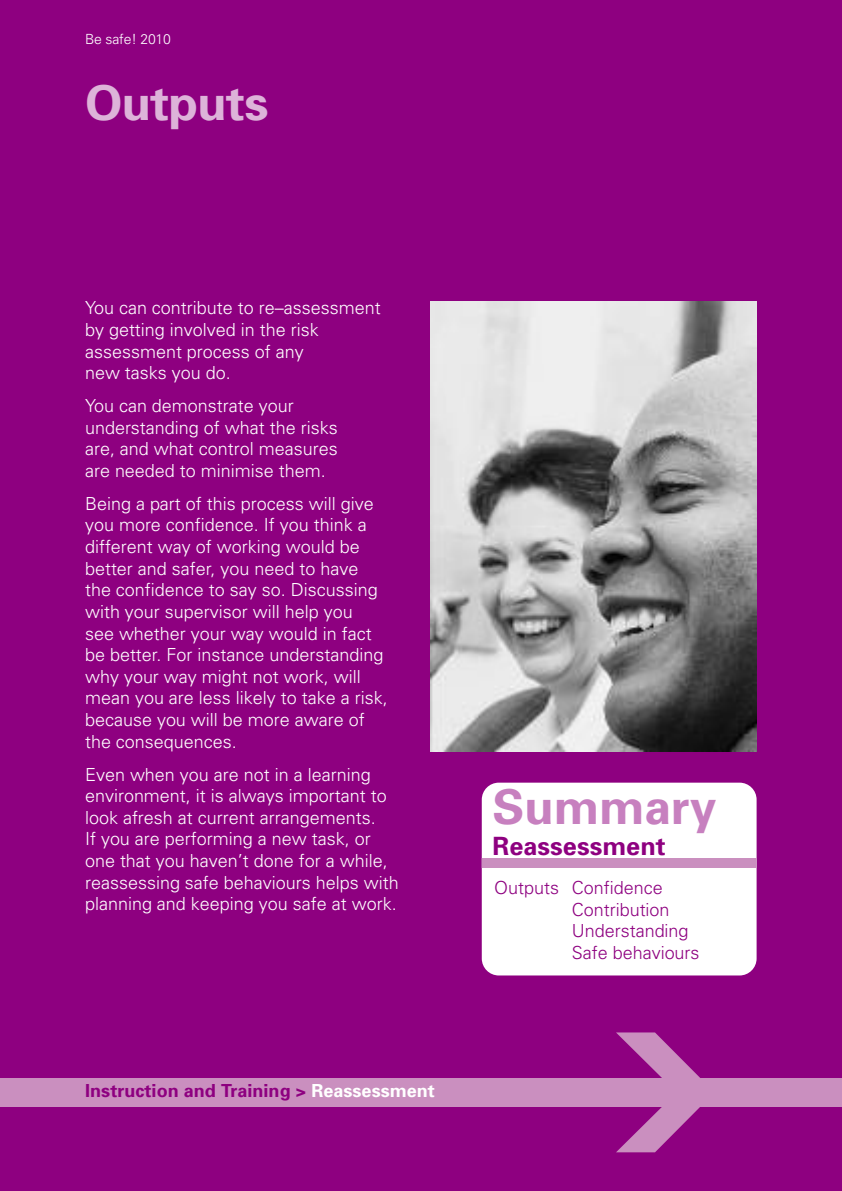
<style>
.page{position:relative;width:842px;height:1191px;background:#8e0080}
.page>*{position:absolute;margin:0;border:0;box-sizing:border-box;transform-origin:0 0}
.t1{font:700 48px "Univers";letter-spacing:-.01em;color:#ddb3d9}
.t2{font:700 48px "Univers";color:#c780bf}
.t3{font:700 25.2px "Univers";letter-spacing:.005em;color:#8e0080}
.t4{font:300 18px/21.6px "Univers";color:#fff}
.t5{font:300 18px/21.6px "Univers";color:#8e0080}
.t6{font:700 18px "Univers";color:#8e0080}
.t7{font:300 14px "Univers";letter-spacing:-.01em;color:#fff}
.s1{color:#fff}
</style>
<div class="page">
<svg style="left:0;top:1032px;width:701px;height:120px"></svg>
<svg style="left:701px;top:1106px;width:141px;height:1px"></svg>
<div style="left:0;top:1078px;width:842px;height:28px;background:#ca8fbf"></div>
<img style="left:431px;top:301px;width:326px;height:450px">
<div style="left:482px;top:782px;width:274px;height:193px;background:#fff;border-radius:17px"></div>
<div style="left:482px;top:858px;width:274px;height:9px;background:#ca8fbf"></div>
<p class="t7" style="left:85px;top:34px;width:87px">Be safe! 2010</p>
<h1 class="t1" style="left:85px;top:85px;width:185px">Outputs</h1>
<p class="t4" style="left:85px;top:299px;width:297px">You can contribute to re–assessment by getting involved in the risk assessment process of any<br>new tasks you do.</p>
<p class="t4" style="left:85px;top:396px;width:254px">You can demonstrate your understanding of what the risks are, and what control measures are needed to minimise them.</p>
<p class="t4" style="left:85px;top:494px;width:304px">Being a part of this process will give you more confidence. If you think a different way of working would be better and safer, you need to have the confidence to say so. Discussing with your supervisor will help you<br>see whether your way would in fact be better. For instance understanding why your way might not work, will mean you are less likely to take a risk, because you will be more aware of the consequences.</p>
<p class="t4" style="left:85px;top:765px;width:315px">Even when you are not in a learning environment, it is always important to look afresh at current arrangements.<br>If you are performing a new task, or one that you haven’t done for a while, reassessing safe behaviours helps with planning and keeping you safe at work.</p>
<p class="t6" style="left:85px;top:1083px;width:351px">Instruction and Training &gt; <span class="s1">Reassessment</span></p>
<h1 class="t2" style="left:492px;top:789px;width:225px">Summary</h1>
<h2 class="t3" style="left:492px;top:837px;width:175px">Reassessment</h2>
<p class="t5" style="left:572px;top:878px;width:129px;text-indent:-78px">Outputs Confidence<br>Contribution<br>Understanding<br>Safe behaviours</p>
</div>
